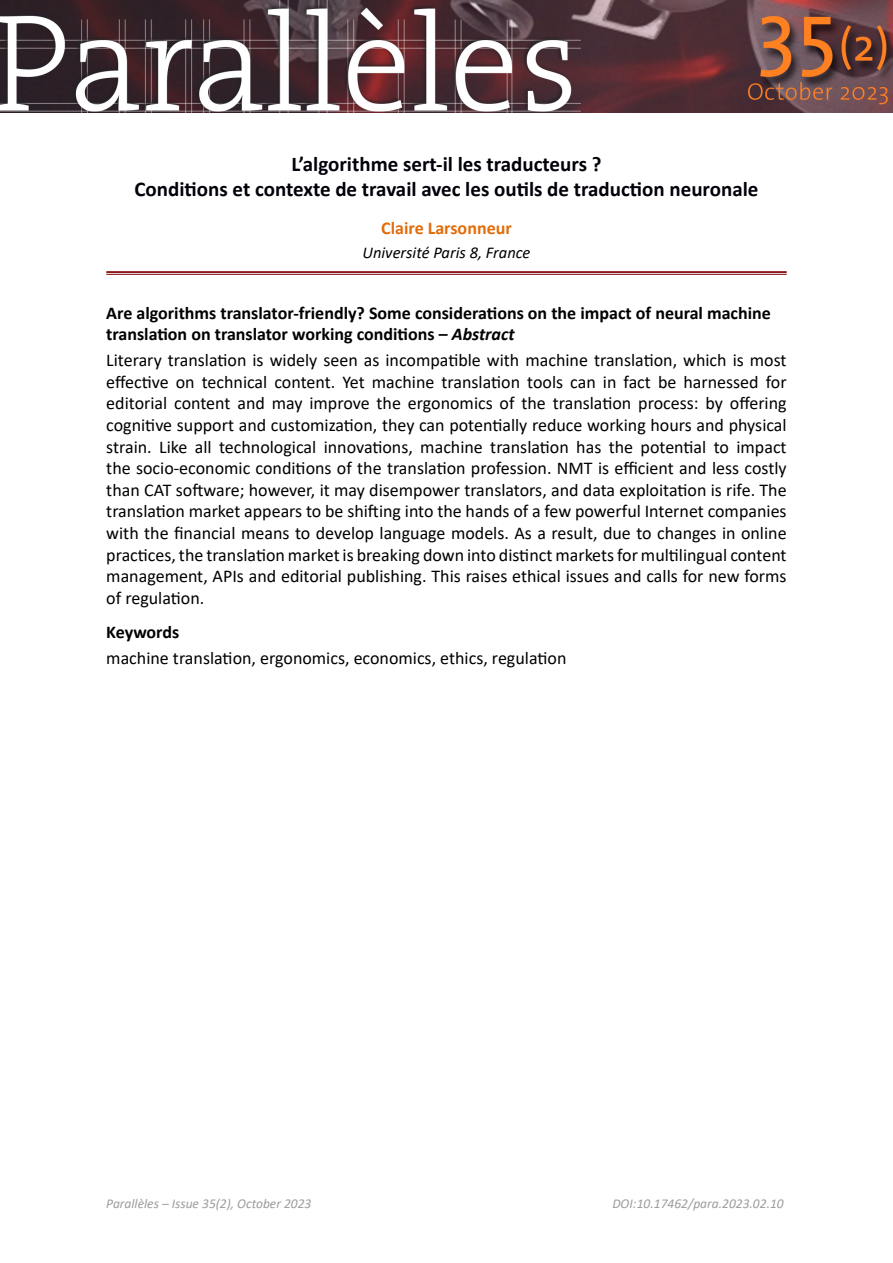
<style>
.page{position:relative;width:893px;height:1263px;background:#fff}
.page>*{position:absolute;margin:0;border:0;box-sizing:border-box;transform-origin:0 0}
.t1{font:700 21px/25.2px "Calibri";color:#00000a;text-align:center}
.t2{font:18px/21.6px "Calibri";color:#000;text-align:justify}
.t3{font:700 18px/21.6px "Calibri";color:#000}
.t4{font:700 18px "Calibri";color:#e36c0a}
.t5{font:italic 16.5px "Calibri";color:#000}
.t6{font:italic 13.5px "Calibri";color:#9d9d9c}
.s1{font-style:italic}
</style>
<div class="page">
<img style="left:0;top:0;width:893px;height:113px">
<hr style="left:106px;top:271px;width:681px;height:2px;background:#800000">
<hr style="left:106px;top:274px;width:681px;height:1px;background:#800000">
<p class="t1" style="left:135px;top:151px;width:625px">L’algorithme sert-il les traducteurs ?<br>Conditions et contexte de travail avec les outils de traduction neuronale</p>
<p class="t4" style="left:381px;top:216px;width:132px">Claire Larsonneur</p>
<p class="t5" style="left:362px;top:241px;width:170px">Université Paris 8, France</p>
<p class="t3" style="left:106px;top:302px;width:666px">Are algorithms translator-friendly? Some considerations on the impact of neural machine translation on translator working conditions – <span class="s1">Abstract</span></p>
<p class="t2" style="left:106px;top:349px;width:682px">Literary translation is widely seen as incompatible with machine translation, which is most effective on technical content. Yet machine translation tools can in fact be harnessed for editorial content and may improve the ergonomics of the translation process: by offering cognitive support and customization, they can potentially reduce working hours and physical strain. Like all technological innovations, machine translation has the potential to impact the socio-economic conditions of the translation profession. NMT is efficient and less costly than CAT software; however, it may disempower translators, and data exploitation is rife. The translation market appears to be shifting into the hands of a few powerful Internet companies with the financial means to develop language models. As a result, due to changes in online practices, the translation market is breaking down into distinct markets for multilingual content management, APIs and editorial publishing. This raises ethical issues and calls for new forms of regulation.</p>
<p class="t3" style="left:106px;top:621px;width:75px">Keywords</p>
<p class="t2" style="left:106px;top:647px;width:462px">machine translation, ergonomics, economics, ethics, regulation</p>
<p class="t6" style="left:106px;top:1194px;width:207px">Parallèles – Issue 35(2), October 2023</p>
<p class="t6" style="left:612px;top:1194px;width:173px">DOI:10.17462/para.2023.02.10</p>
</div>
